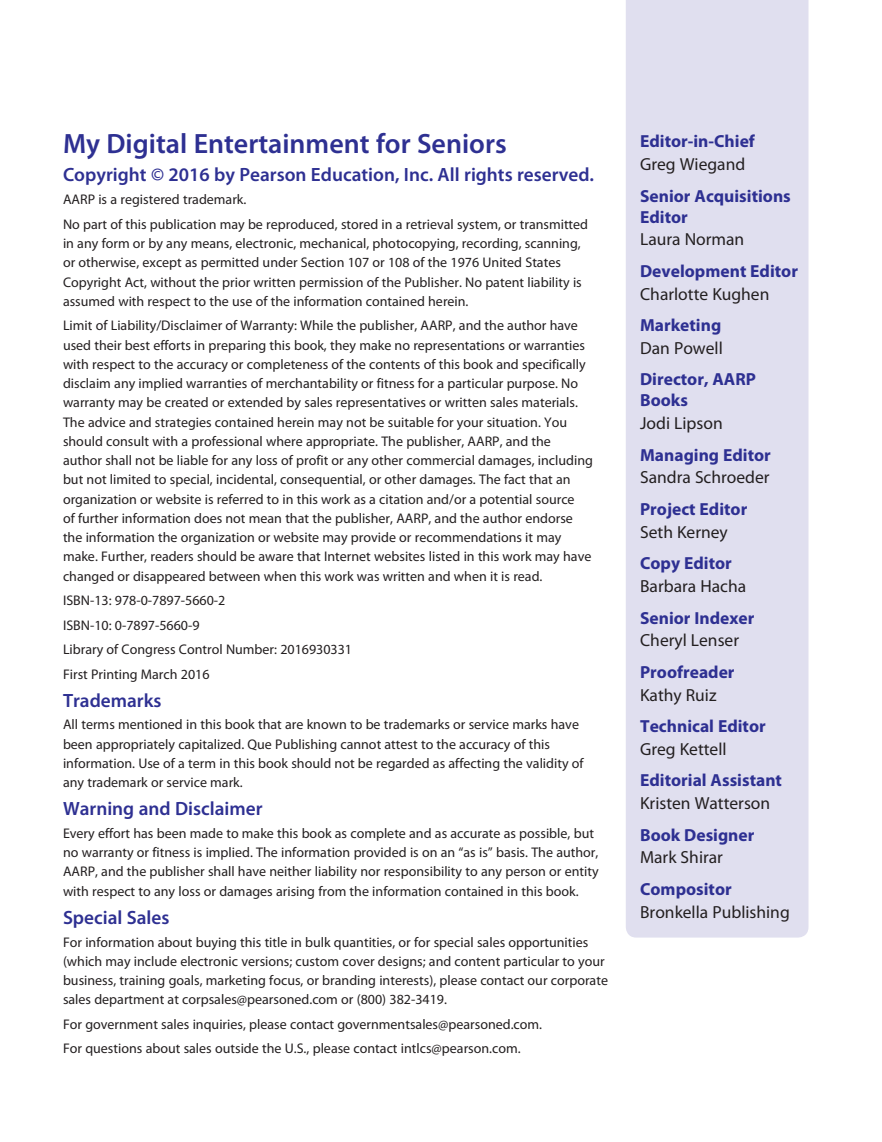
<style>
.page{position:relative;width:882px;height:1142px;background:#fff}
.page>*{position:absolute;margin:0;border:0;box-sizing:border-box;transform-origin:0 0}
.t1{font:600 28px "Myriad Pro";color:#2e3092}
.t2{font:600 19.25px "Myriad Pro";color:#2e3092}
.t3{font:700 17.5px/21px "Myriad Pro";color:#2e3092}
.t4{font:17.5px "Myriad Pro";color:#231f20}
.t5{font:14px/19.2px "Myriad Pro";color:#231f20}
</style>
<div class="page">
<div style="left:626px;top:0;width:182px;height:937px;background:#e0dfef"></div>
<h1 class="t1" style="left:63px;top:133px;width:445px">My Digital Entertainment for Seniors</h1>
<h2 class="t2" style="left:63px;top:168px;width:533px">Copyright © 2016 by Pearson Education, Inc. All rights reserved.</h2>
<p class="t5" style="left:63px;top:188px;width:527px;line-height:24.5px">AARP is a registered trademark.<br>No part of this publication may be reproduced, stored in a retrieval system, or transmitted</p>
<p class="t5" style="left:63px;top:235px;width:520px">in any form or by any means, electronic, mechanical, photocopying, recording, scanning, or otherwise, except as permitted under Section 107 or 108 of the 1976 United States Copyright Act, without the prior written permission of the Publisher. No patent liability is assumed with respect to the use of the information contained herein.</p>
<p class="t5" style="left:63px;top:317px;width:531px">Limit of Liability/Disclaimer of Warranty: While the publisher, AARP, and the author have used their best efforts in preparing this book, they make no representations or warranties with respect to the accuracy or completeness of the contents of this book and specifically disclaim any implied warranties of merchantability or fitness for a particular purpose. No warranty may be created or extended by sales representatives or written sales materials.<br>The advice and strategies contained herein may not be suitable for your situation. You should consult with a professional where appropriate. The publisher, AARP, and the author shall not be liable for any loss of profit or any other commercial damages, including but not limited to special, incidental, consequential, or other damages. The fact that an organization or website is referred to in this work as a citation and/or a potential source<br>of further information does not mean that the publisher, AARP, and the author endorse the information the organization or website may provide or recommendations it may make. Further, readers should be aware that Internet websites listed in this work may have changed or disappeared between when this work was written and when it is read.</p>
<p class="t5" style="left:63px;top:589px;width:291px;line-height:24.5px">ISBN-13: 978-0-7897-5660-2<br>ISBN-10: 0-7897-5660-9<br>Library of Congress Control Number: 2016930331<br>First Printing March 2016</p>
<h2 class="t2" style="left:63px;top:693px;width:100px">Trademarks</h2>
<p class="t5" style="left:63px;top:716px;width:522px">All terms mentioned in this book that are known to be trademarks or service marks have been appropriately capitalized. Que Publishing cannot attest to the accuracy of this information. Use of a term in this book should not be regarded as affecting the validity of any trademark or service mark.</p>
<h2 class="t2" style="left:63px;top:801px;width:201px">Warning and Disclaimer</h2>
<p class="t5" style="left:63px;top:824px;width:537px">Every effort has been made to make this book as complete and as accurate as possible, but no warranty or fitness is implied. The information provided is on an “as is” basis. The author, AARP, and the publisher shall have neither liability nor responsibility to any person or entity with respect to any loss or damages arising from the information contained in this book.</p>
<h2 class="t2" style="left:63px;top:910px;width:108px">Special Sales</h2>
<p class="t5" style="left:63px;top:933px;width:547px">For information about buying this title in bulk quantities, or for special sales opportunities (which may include electronic versions; custom cover designs; and content particular to your business, training goals, marketing focus, or branding interests), please contact our corporate sales department at corpsales@pearsoned.com or (800) 382-3419.</p>
<p class="t5" style="left:63px;top:1013px;width:481px;line-height:24.5px">For government sales inquiries, please contact governmentsales@pearsoned.com.<br>For questions about sales outside the U.S., please contact intlcs@pearson.com.</p>
<p class="t3" style="left:640px;top:132px;width:116px">Editor-in-Chief</p>
<p class="t4" style="left:640px;top:157px;width:107px">Greg Wiegand</p>
<p class="t3" style="left:640px;top:187px;width:152px">Senior Acquisitions<br>Editor</p>
<p class="t4" style="left:640px;top:233px;width:106px">Laura Norman</p>
<p class="t3" style="left:640px;top:262px;width:159px">Development Editor</p>
<p class="t4" style="left:640px;top:287px;width:131px">Charlotte Kughen</p>
<p class="t3" style="left:640px;top:316px;width:83px">Marketing</p>
<p class="t4" style="left:640px;top:341px;width:84px">Dan Powell</p>
<p class="t3" style="left:640px;top:370px;width:117px">Director, AARP<br>Books</p>
<p class="t4" style="left:640px;top:416px;width:84px">Jodi Lipson</p>
<p class="t3" style="left:640px;top:446px;width:132px">Managing Editor</p>
<p class="t4" style="left:640px;top:471px;width:131px">Sandra Schroeder</p>
<p class="t3" style="left:640px;top:500px;width:109px">Project Editor</p>
<p class="t4" style="left:640px;top:525px;width:89px">Seth Kerney</p>
<p class="t3" style="left:640px;top:554px;width:93px">Copy Editor</p>
<p class="t4" style="left:640px;top:579px;width:108px">Barbara Hacha</p>
<p class="t3" style="left:640px;top:608px;width:116px">Senior Indexer</p>
<p class="t4" style="left:640px;top:633px;width:100px">Cheryl Lenser</p>
<p class="t3" style="left:640px;top:663px;width:96px">Proofreader</p>
<p class="t4" style="left:640px;top:688px;width:78px">Kathy Ruiz</p>
<p class="t3" style="left:640px;top:717px;width:127px">Technical Editor</p>
<p class="t4" style="left:640px;top:742px;width:88px">Greg Kettell</p>
<p class="t3" style="left:640px;top:771px;width:143px">Editorial Assistant</p>
<p class="t4" style="left:640px;top:796px;width:132px">Kristen Watterson</p>
<p class="t3" style="left:640px;top:825px;width:116px">Book Designer</p>
<p class="t4" style="left:640px;top:850px;width:84px">Mark Shirar</p>
<p class="t3" style="left:640px;top:880px;width:93px">Compositor</p>
<p class="t4" style="left:640px;top:905px;width:151px">Bronkella Publishing</p>
</div>
